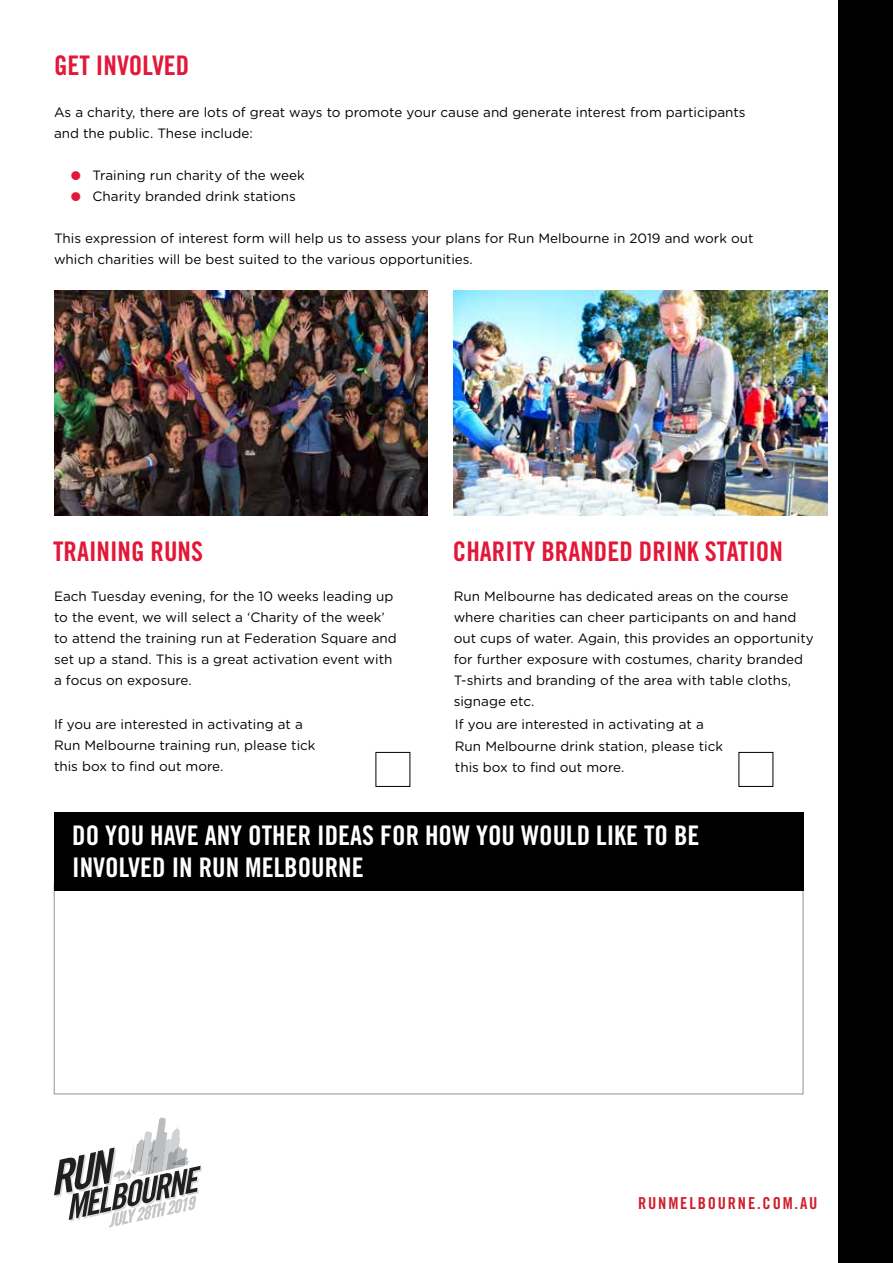
<style>
.page{position:relative;width:893px;height:1263px;background:#fff}
.page>*{position:absolute;margin:0;border:0;box-sizing:border-box;transform-origin:0 0}
.t1{font:27px/32.4px "Trade Gothic Bold Cond Twenty";color:#fff}
.t2{font:27px "Trade Gothic Bold Cond Twenty";color:#e31738}
.t3{font:16.5px "Trade Gothic Bold Cond Twenty";letter-spacing:.11em;color:#cf202f}
.t4{font:13.5px/21px "Gotham Rounded";color:#000}
.s1{font-family:"Monotype Sorts";font-size:12px;color:#e31738}
</style>
<div class="page">
<div style="left:839px;top:0;width:54px;height:1263px;background:#000"></div>
<svg style="left:54px;top:1117px;width:148px;height:110px"></svg>
<img style="left:54px;top:290px;width:373px;height:226px">
<img style="left:454px;top:290px;width:373px;height:226px">
<div style="left:738px;top:752px;width:35px;height:35px;border:1px solid #000"></div>
<div style="left:375px;top:752px;width:35px;height:35px;border:1px solid #000"></div>
<div style="left:54px;top:812px;width:749px;height:79px;background:#000"></div>
<h1 class="t2" style="left:54px;top:49px;width:137px">GET INVOLVED</h1>
<p class="t4" style="left:54px;top:101px;width:693px">As a charity, there are lots of great ways to promote your cause and generate interest from participants and the public. These include:</p>
<p class="t4" style="left:71px;top:164px;width:235px"><span class="s1">l</span> Training run charity of the week <span class="s1">l</span> Charity branded drink stations</p>
<p class="t4" style="left:54px;top:227px;width:701px">This expression of interest form will help us to assess your plans for Run Melbourne in 2019 and work out which charities will be best suited to the various opportunities.</p>
<h1 class="t2" style="left:53px;top:535px;width:151px">TRAINING RUNS</h1>
<h1 class="t2" style="left:453px;top:535px;width:331px">CHARITY BRANDED DRINK STATION</h1>
<p class="t4" style="left:54px;top:585px;width:344px">Each Tuesday evening, for the 10 weeks leading up to the event, we will select a ‘Charity of the week’ to attend the training run at Federation Square and set up a stand. This is a great activation event with a focus on exposure.</p>
<p class="t4" style="left:454px;top:585px;width:362px">Run Melbourne has dedicated areas on the course where charities can cheer participants on and hand out cups of water. Again, this provides an opportunity for further exposure with costumes, charity branded T-shirts and branding of the area with table cloths, signage etc.</p>
<p class="t4" style="left:54px;top:714px;width:263px">If you are interested in activating at a<br>Run Melbourne training run, please tick this box to find out more.</p>
<p class="t4" style="left:455px;top:714px;width:270px">If you are interested in activating at a<br>Run Melbourne drink station, please tick this box to find out more.</p>
<h1 class="t1" style="left:72px;top:818px;width:629px">DO YOU HAVE ANY OTHER IDEAS FOR HOW YOU WOULD LIKE TO BE<br>INVOLVED IN RUN MELBOURNE</h1>
<p class="t3" style="left:638px;top:1193px;width:181px">RUNMELBOURNE.COM.AU</p>
</div>
